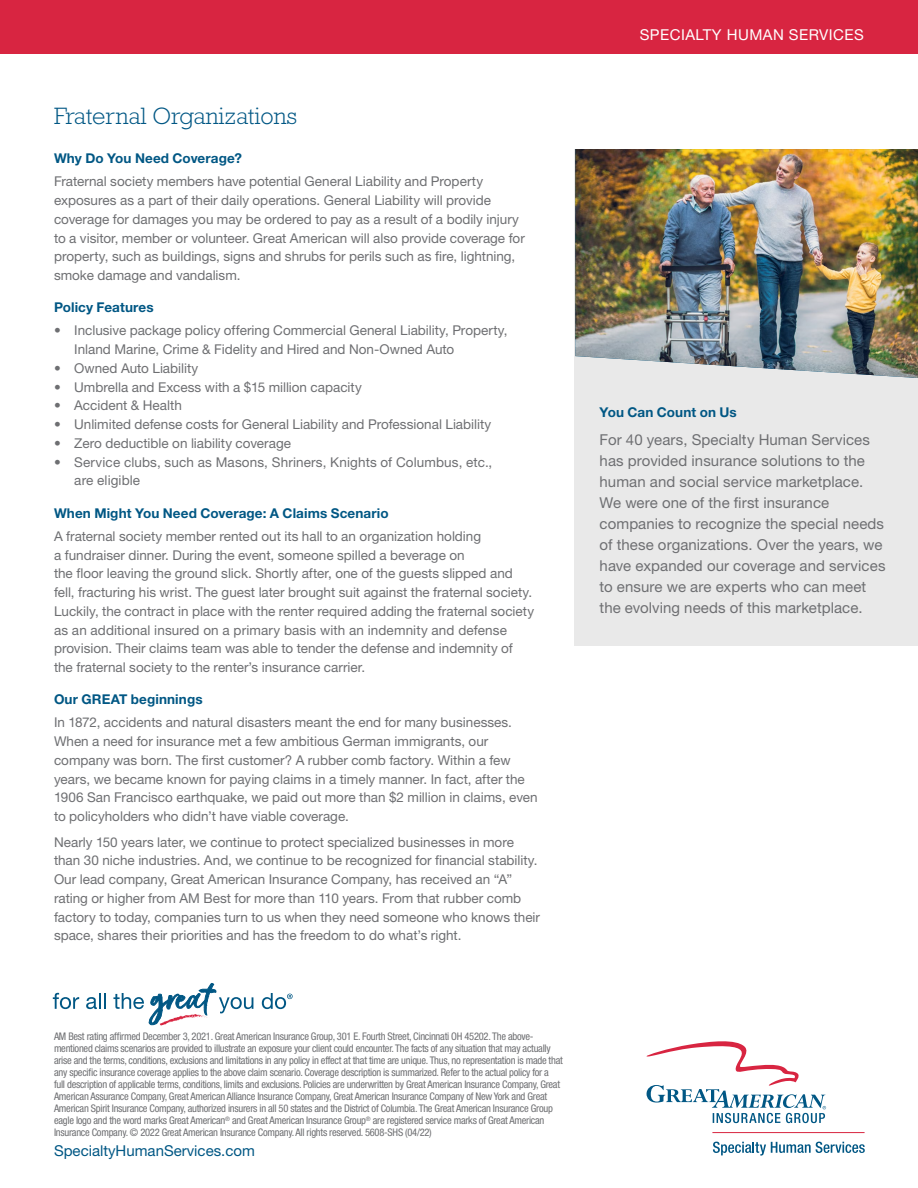
<style>
.page{position:relative;width:918px;height:1188px;background:#fff}
.page>*{position:absolute;margin:0;border:0;box-sizing:border-box;transform-origin:0 0}
.t1{font:300 24px "Rockwell Std";color:#015784}
.t2{font:15px/21px "Helvetica Neue LT Std";letter-spacing:.005em;color:#6e6f72}
.t3{font:15px "Helvetica Neue LT Std";color:#015784}
.t4{font:15px "Helvetica Neue LT Std";letter-spacing:.03em;color:#fff}
.t5{font:13.5px/18.8px "Helvetica Neue LT Std";color:#6e6f72}
.t6{font:700 13.5px "Helvetica Neue LT Std";letter-spacing:.01em;color:#015784}
.t7{font:condensed 10.5px/12px "Helvetica Neue LT Std";letter-spacing:-.025em;color:#6e6f72}
</style>
<div class="page">
<div style="left:574px;top:150px;width:344px;height:496px;background:#e9e9e9"></div>
<img style="left:575px;top:149px;width:343px;height:229px">
<div style="left:0;top:0;width:918px;height:54px;background:#d82541"></div>
<svg style="left:53px;top:993px;width:26px;height:16px"></svg>
<svg style="left:86px;top:993px;width:20px;height:16px"></svg>
<svg style="left:113px;top:983px;width:140px;height:43px"></svg>
<svg style="left:262px;top:993px;width:31px;height:16px"></svg>
<svg style="left:646px;top:1041px;width:180px;height:82px"></svg>
<svg style="left:713px;top:1142px;width:152px;height:14px"></svg>
<hr style="left:712px;top:1132px;width:153px;height:1px;background:#d82541">
<h1 class="t1" style="left:54px;top:103px;width:245px">Fraternal Organizations</h1>
<p class="t6" style="left:54px;top:150px;width:189px">Why Do You Need Coverage?</p>
<p class="t5" style="left:54px;top:172px;width:472px">Fraternal society members have potential General Liability and Property exposures as a part of their daily operations. General Liability will provide coverage for damages you may be ordered to pay as a result of a bodily injury to a visitor, member or volunteer. Great American will also provide coverage for property, such as buildings, signs and shrubs for perils such as fire, lightning, smoke damage and vandalism.</p>
<p class="t6" style="left:54px;top:299px;width:101px">Policy Features</p>
<p class="t5" style="left:74px;top:321px;width:435px;text-indent:-20px">• Inclusive package policy offering Commercial General Liability, Property,<br>Inland Marine, Crime &amp; Fidelity and Hired and Non-Owned Auto</p>
<p class="t5" style="left:54px;top:359px;width:146px">• Owned Auto Liability</p>
<p class="t5" style="left:54px;top:377px;width:309px">• Umbrella and Excess with a $15 million capacity</p>
<p class="t5" style="left:54px;top:396px;width:129px">• Accident &amp; Health</p>
<p class="t5" style="left:54px;top:415px;width:439px">• Unlimited defense costs for General Liability and Professional Liability</p>
<p class="t5" style="left:54px;top:434px;width:238px">• Zero deductible on liability coverage</p>
<p class="t5" style="left:74px;top:452px;width:420px;text-indent:-20px">• Service clubs, such as Masons, Shriners, Knights of Columbus, etc., are eligible</p>
<p class="t6" style="left:54px;top:505px;width:336px">When Might You Need Coverage: A Claims Scenario</p>
<p class="t5" style="left:54px;top:526px;width:482px">A fraternal society member rented out its hall to an organization holding<br>a fundraiser dinner. During the event, someone spilled a beverage on<br>the floor leaving the ground slick. Shortly after, one of the guests slipped and fell, fracturing his wrist. The guest later brought suit against the fraternal society.<br>Luckily, the contract in place with the renter required adding the fraternal society as an additional insured on a primary basis with an indemnity and defense provision. Their claims team was able to tender the defense and indemnity of the fraternal society to the renter’s insurance carrier.</p>
<p class="t6" style="left:54px;top:691px;width:150px">Our GREAT beginnings</p>
<p class="t5" style="left:54px;top:713px;width:485px">In 1872, accidents and natural disasters meant the end for many businesses.<br>When a need for insurance met a few ambitious German immigrants, our company was born. The first customer? A rubber comb factory. Within a few years, we became known for paying claims in a timely manner. In fact, after the 1906 San Francisco earthquake, we paid out more than $2 million in claims, even to policyholders who didn’t have viable coverage.</p>
<p class="t5" style="left:54px;top:832px;width:488px">Nearly 150 years later, we continue to protect specialized businesses in more than 30 niche industries. And, we continue to be recognized for financial stability.<br>Our lead company, Great American Insurance Company, has received an “A” rating or higher from AM Best for more than 110 years. From that rubber comb factory to today, companies turn to us when they need someone who knows their space, shares their priorities and has the freedom to do what’s right.</p>
<p class="t7" style="left:54px;top:1030px;width:510px">AM Best rating affirmed December 3, 2021. Great American Insurance Group, 301 E. Fourth Street, Cincinnati OH 45202. The above&shy;mentioned claims scenarios are provided to illustrate an exposure your client could encounter. The facts of any situation that may actually arise and the terms, conditions, exclusions and limitations in any policy in effect at that time are unique. Thus, no representation is made that any specific insurance coverage applies to the above claim scenario. Coverage description is summarized. Refer to the actual policy for a<br>full description of applicable terms, conditions, limits and exclusions. Policies are underwritten by Great American Insurance Company, Great American Assurance Company, Great American Alliance Insurance Company, Great American Insurance Company of New York and Great American Spirit Insurance Company, authorized insurers in all 50 states and the District of Columbia. The Great American Insurance Group eagle logo and the word marks Great American<sup>®</sup> and Great American Insurance Group<sup>®</sup> are registered service marks of Great American Insurance Company. © 2022 Great American Insurance Company. All rights reserved. 5608-SHS (04/22)</p>
<p class="t3" style="left:54px;top:1142px;width:202px">SpecialtyHumanServices.com</p>
<p class="t4" style="left:640px;top:26px;width:225px">SPECIALTY HUMAN SERVICES</p>
<p class="t6" style="left:600px;top:404px;width:139px">You Can Count on Us</p>
<p class="t2" style="left:600px;top:429px;width:287px">For 40 years, Specialty Human Services has provided insurance solutions to the human and social service marketplace.<br>We were one of the first insurance companies to recognize the special needs of these organizations. Over the years, we have expanded our coverage and services to ensure we are experts who can meet the evolving needs of this marketplace.</p>
</div>
